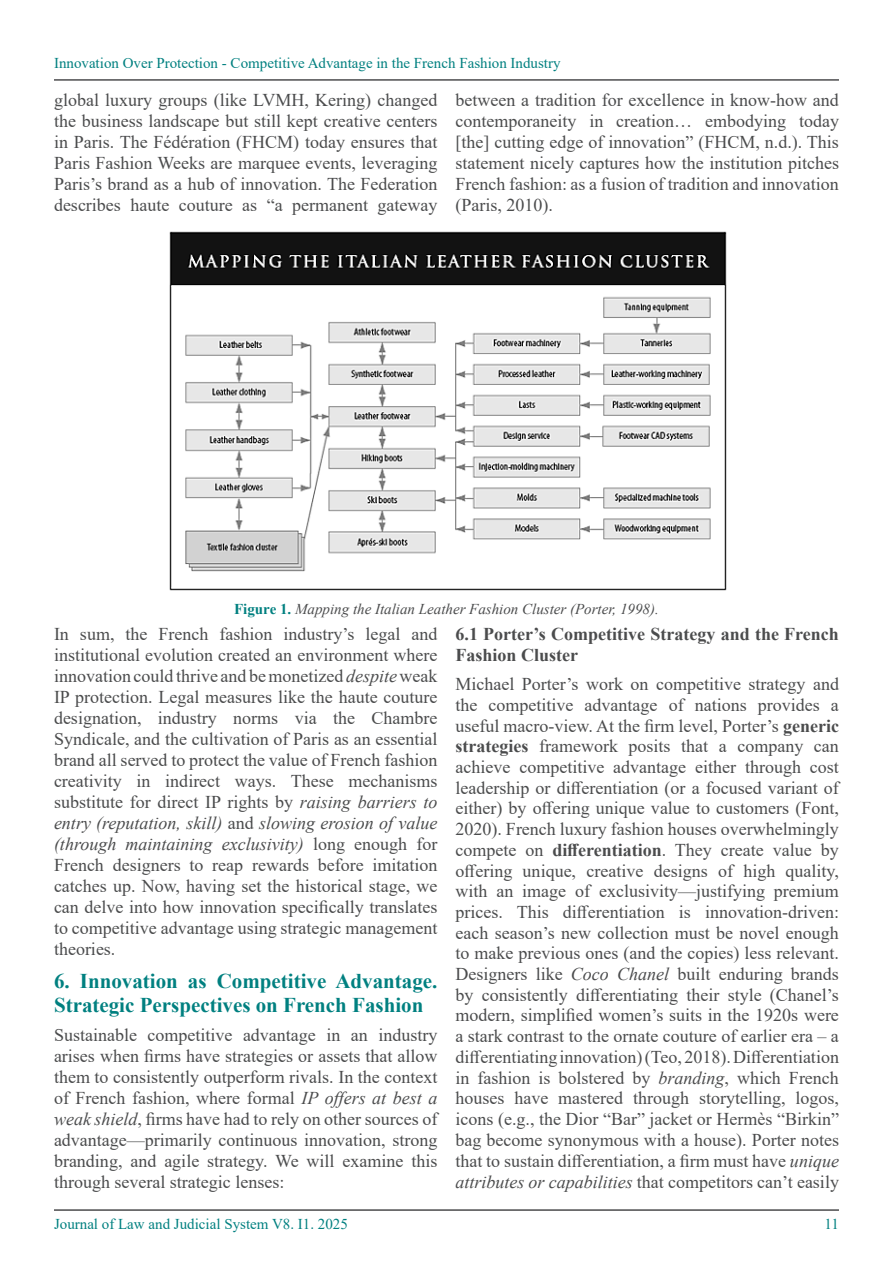
<style>
.page{position:relative;width:893px;height:1263px;background:#fff}
.page>*{position:absolute;margin:0;border:0;box-sizing:border-box;transform-origin:0 0}
.t1{font:700 21px/24px "Times New Roman";color:#008080}
.t2{font:18px/21px "Times New Roman";color:#4b4c4d;text-align:justify}
.t3{font:700 18px/21px "Times New Roman";color:#4b4c4d}
.t4{font:15px "Times New Roman";color:#008080}
.t5{font:italic 15px "Times New Roman";color:#4b4c4d}
.s1{font-weight:700;font-style:normal;color:#008080}
.s2{font-style:italic}
.s3{font-weight:700}
</style>
<div class="page">
<hr style="left:54px;top:1209px;width:785px;height:2px;background:#4b4c4d">
<hr style="left:54px;top:79px;width:785px;height:2px;background:#4d4d4f">
<img style="left:169px;top:231px;width:558px;height:360px">
<p class="t4" style="left:54px;top:52px;width:508px">Innovation Over Protection - Competitive Advantage in the French Fashion Industry</p>
<p class="t2" style="left:54px;top:89px;width:385px">global luxury groups (like LVMH, Kering) changed the business landscape but still kept creative centers in Paris. The Fédération (FHCM) today ensures that Paris Fashion Weeks are marquee events, leveraging Paris’s brand as a hub of innovation. The Federation describes haute couture as “a permanent gateway</p>
<p class="t2" style="left:455px;top:89px;width:385px">between a tradition for excellence in know-how and contemporaneity in creation… embodying today [the] cutting edge of innovation” (FHCM, n.d.). This statement nicely captures how the institution pitches French fashion: as a fusion of tradition and innovation (Paris, 2010).</p>
<p class="t5" style="left:234px;top:598px;width:426px"><span class="s1">Figure 1.</span> Mapping the Italian Leather Fashion Cluster (Porter, 1998).</p>
<p class="t2" style="left:54px;top:623px;width:385px">In sum, the French fashion industry’s legal and institutional evolution created an environment where innovation could thrive and be monetized <span class="s2">despite</span>weak IP protection. Legal measures like the haute couture designation, industry norms via the Chambre Syndicale, and the cultivation of Paris as an essential brand all served to protect the value of French fashion creativity in indirect ways. These mechanisms substitute for direct IP rights by <span class="s2">raising barriers to entry (reputation, skill)</span> and <span class="s2">slowing erosion of value (through maintaining exclusivity)</span> long enough for French designers to reap rewards before imitation catches up. Now, having set the historical stage, we can delve into how innovation specifically translates to competitive advantage using strategic management theories.</p>
<p class="t1" style="left:54px;top:968px;width:385px">6. Innovation as Competitive Advantage.<br>Strategic Perspectives on French Fashion</p>
<p class="t2" style="left:54px;top:1024px;width:385px">Sustainable competitive advantage in an industry arises when firms have strategies or assets that allow them to consistently outperform rivals. In the context of French fashion, where formal <span class="s2">IP offers at best a weak shield</span>, firms have had to rely on other sources of advantage—primarily continuous innovation, strong branding, and agile strategy. We will examine this through several strategic lenses:</p>
<p class="t3" style="left:455px;top:623px;width:385px">6.1 Porter’s Competitive Strategy and the French<br>Fashion Cluster</p>
<p class="t2" style="left:455px;top:673px;width:385px">Michael Porter’s work on competitive strategy and the competitive advantage of nations provides a useful macro-view. At the firm level, Porter’s <span class="s3">generic strategies</span> framework posits that a company can achieve competitive advantage either through cost leadership or differentiation (or a focused variant of either) by offering unique value to customers (Font, 2020). French luxury fashion houses overwhelmingly compete on <span class="s3">differentiation</span>. They create value by offering unique, creative designs of high quality, with an image of exclusivity—justifying premium prices. This differentiation is innovation-driven: each season’s new collection must be novel enough to make previous ones (and the copies) less relevant.<br>Designers like <span class="s2">Coco Chanel</span> built enduring brands by consistently differentiating their style (Chanel’s modern, simplified women’s suits in the 1920s were a stark contrast to the ornate couture of earlier era – a differentiating innovation) (Teo, 2018). Differentiation in fashion is bolstered by <span class="s2">branding</span>, which French houses have mastered through storytelling, logos, icons (e.g., the Dior “Bar” jacket or Hermès “Birkin” bag become synonymous with a house). Porter notes that to sustain differentiation, a firm must have <span class="s2">unique attributes or capabilities</span> that competitors can’t easily</p>
<p class="t4" style="left:54px;top:1213px;width:295px">Journal of Law and Judicial System V8. I1. 2025</p>
<p class="t4" style="left:824px;top:1213px;width:16px">11</p>
</div>
